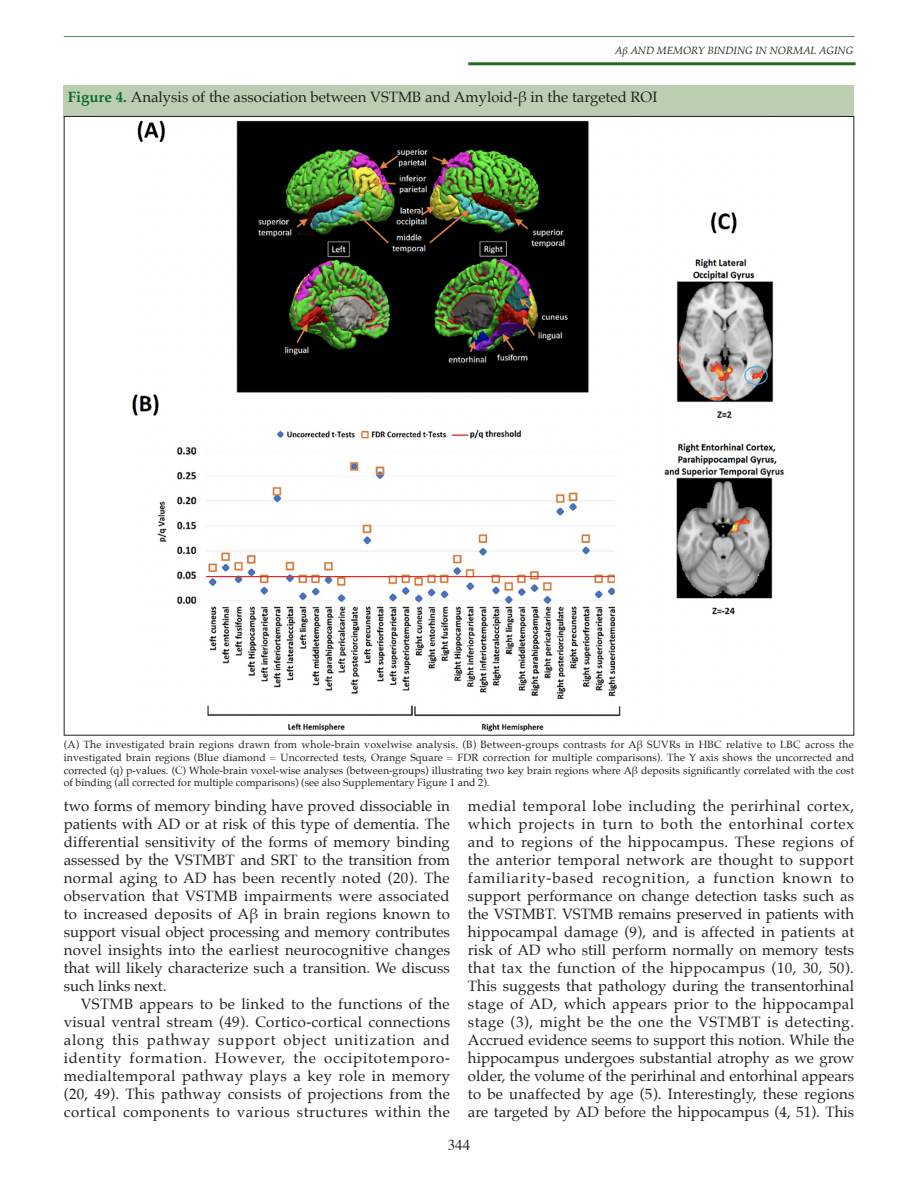
<style>
.page{position:relative;width:918px;height:1188px;background:#fff}
.page>*{position:absolute;margin:0;border:0;box-sizing:border-box;transform-origin:0 0}
.t1{font:15px/18px "Palatino Roman 2";color:#231f20;text-align:justify}
.TITRE_1{font:15px "Palatino";color:#231f20}
.t2{font:15px "Times";color:#231f20}
.t3{font:10.5px/12.6px "Palatino";color:#231f20;text-align:justify}
.t4{font:italic 10.5px "Palatino";color:#231f20}
.s1{font-family:"Palatino Italic 2";font-style:normal}
.s2{font-family:"Palatino Bold 2";color:#086c28}
.s3{font-family:"Palatino Roman 2"}
.s4{font-family:"Palatino"}
</style>
<div class="page">
<hr style="left:64px;top:36px;width:791px;height:1px;background:#246c24">
<hr style="left:468px;top:62px;width:388px;height:3px;background:#246c24">
<div style="left:64px;top:85px;width:790px;height:31px;background:#bcceb1"></div>
<img style="left:132px;top:120px;width:652px;height:612px">
<p class="t4" style="left:615px;top:42px;width:240px">A<span class="s1">β</span> AND MEMORY BINDING IN NORMAL AGING</p>
<p class="TITRE_1" style="left:68px;top:84px;width:591px"><span class="s2">Figure 4.</span> Analysis of the association between VSTMB and Amyloid-β in the targeted ROI</p>
<p class="t3" style="left:64px;top:739px;width:792px">(A) The investigated brain regions drawn from whole-brain voxelwise analysis. (B) Between-groups contrasts for Aβ SUVRs in HBC relative to LBC across the <span class="s3">investigated brain regions (Blue diamond = Uncorrected tests, Orange Square = FDR correction for multiple comparisons). The Y axis shows the uncorrected and </span>corrected (q) p-values. (C) Whole-brain voxel-wise analyses (between-groups) illustrating two key brain regions where Aβ deposits significantly correlated with the cost <span class="s3">of binding (all corrected for multiple comparisons) (see also Supplementary Figure 1 and 2).</span></p>
<p class="t1" style="left:64px;top:797px;width:388px">two forms of memory binding have proved dissociable in patients with AD or at risk of this type of dementia. The differential sensitivity of the forms of memory binding assessed by the VSTMBT and SRT to the transition from normal aging to AD has been recently noted (20). The observation that VSTMB impairments were associated <span class="s4">to increased deposits of Aβ in brain regions known to </span>support visual object processing and memory contributes novel insights into the earliest neurocognitive changes that will likely characterize such a transition. We discuss such links next.</p>
<p class="t1" style="left:64px;top:995px;width:388px;text-indent:17px">VSTMB appears to be linked to the functions of the visual ventral stream (49). Cortico-cortical connections along this pathway support object unitization and identity formation. However, the occipitotemporo&shy;medialtemporal pathway plays a key role in memory (20, 49). This pathway consists of projections from the cortical components to various structures within the</p>
<p class="t1" style="left:468px;top:797px;width:388px">medial temporal lobe including the perirhinal cortex, which projects in turn to both the entorhinal cortex and to regions of the hippocampus. These regions of the anterior temporal network are thought to support familiarity-based recognition, a function known to support performance on change detection tasks such as the VSTMBT. VSTMB remains preserved in patients with hippocampal damage (9), and is affected in patients at risk of AD who still perform normally on memory tests that tax the function of the hippocampus (10, 30, 50).<br>This suggests that pathology during the transentorhinal stage of AD, which appears prior to the hippocampal stage (3), might be the one the VSTMBT is detecting.<br>Accrued evidence seems to support this notion. While the hippocampus undergoes substantial atrophy as we grow older, the volume of the perirhinal and entorhinal appears to be unaffected by age (5). Interestingly, these regions are targeted by AD before the hippocampus (4, 51). This</p>
<p class="t2" style="left:448px;top:1131px;width:24px">344</p>
</div>
